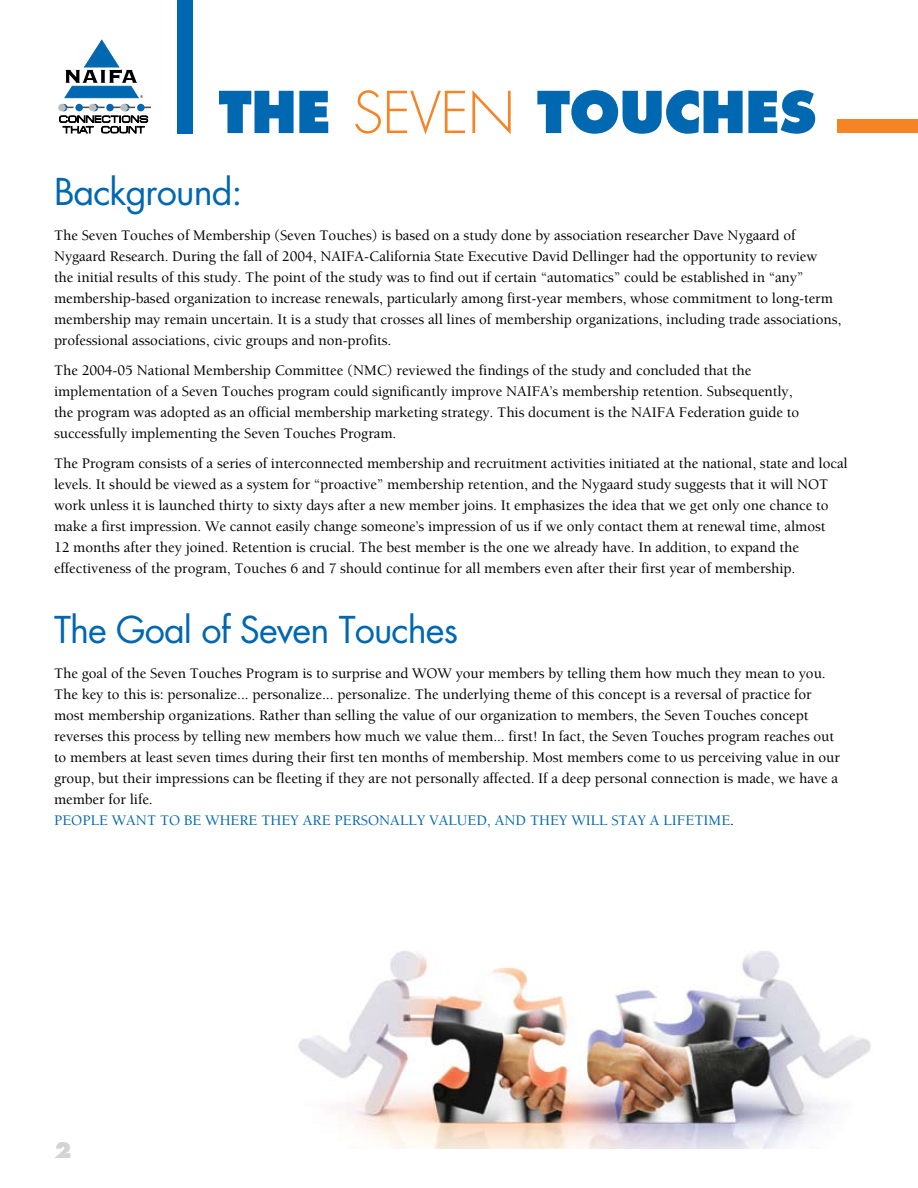
<style>
.page{position:relative;width:918px;height:1188px;background:#fff}
.page>*{position:absolute;margin:0;border:0;box-sizing:border-box;transform-origin:0 0}
.t1{font:300 56.1px "Futura Std";color:#f58426}
.t2{font:800 56.1px "Futura Std";letter-spacing:-.015em;color:#0067b1}
.t3{font:36px "Futura Std";letter-spacing:-.025em;color:#0067b1}
.t4{font:800 21px "Futura Std";color:#d1d3d4}
.t5{font:500 15px/21px "Berkeley Std";letter-spacing:-.005em;color:#000}
.s1{font-weight:800;color:#0067b1}
.s2{color:#0067b1}
</style>
<div class="page">
<div style="left:837px;top:120px;width:81px;height:13px;background:#f58426"></div>
<div style="left:60px;top:104px;width:7px;height:7px;background:#1570b2;border-radius:50%"></div>
<svg style="left:91px;top:104px;width:7px;height:7px"></svg>
<svg style="left:122px;top:104px;width:8px;height:7px"></svg>
<svg style="left:114px;top:107px;width:21px;height:1px"></svg>
<svg style="left:83px;top:107px;width:22px;height:1px"></svg>
<div style="left:75px;top:104px;width:8px;height:7px;background:#0067b1;border-radius:50%"></div>
<div style="left:106px;top:104px;width:8px;height:7px;background:#0067b1;border-radius:50%"></div>
<div style="left:89px;top:104px;width:7px;height:7px;background:#bcbdc0;border-radius:50%"></div>
<div style="left:120px;top:104px;width:8px;height:7px;background:#bcbdc0;border-radius:50%"></div>
<div style="left:58px;top:104px;width:8px;height:7px;background:#bcbdc0;border-radius:50%"></div>
<div style="left:137px;top:104px;width:8px;height:7px;background:#0067b1;border-radius:50%"></div>
<svg style="left:64px;top:39px;width:79px;height:59px"></svg>
<svg style="left:59px;top:115px;width:89px;height:18px"></svg>
<div style="left:178px;top:0;width:15px;height:133px;background:#0067b1"></div>
<img style="left:298px;top:951px;width:573px;height:198px">
<h1 class="t1" style="left:218px;top:79px;width:167px"><span class="s1">THE</span> SEVEN</h1>
<h1 class="t2" style="left:537px;top:76px;width:281px">TOUCHES</h1>
<h2 class="t3" style="left:54px;top:169px;width:190px">Background:</h2>
<p class="t5" style="left:54px;top:225px;width:789px">The Seven Touches of Membership (Seven Touches) is based on a study done by association researcher Dave Nygaard of Nygaard Research. During the fall of 2004, NAIFA-California State Executive David Dellinger had the opportunity to review<br>the initial results of this study. The point of the study was to find out if certain “automatics” could be established in “any” membership-based organization to increase renewals, particularly among first-year members, whose commitment to long-term membership may remain uncertain. It is a study that crosses all lines of membership organizations, including trade associations, professional associations, civic groups and non-profits.</p>
<p class="t5" style="left:54px;top:360px;width:747px">The 2004-05 National Membership Committee (NMC) reviewed the findings of the study and concluded that the implementation of a Seven Touches program could significantly improve NAIFA’s membership retention. Subsequently, the program was adopted as an official membership marketing strategy. This document is the NAIFA Federation guide to successfully implementing the Seven Touches Program.</p>
<p class="t5" style="left:54px;top:453px;width:795px">The Program consists of a series of interconnected membership and recruitment activities initiated at the national, state and local levels. It should be viewed as a system for “proactive” membership retention, and the Nygaard study suggests that it will NOT work unless it is launched thirty to sixty days after a new member joins. It emphasizes the idea that we get only one chance to make a first impression. We cannot easily change someone’s impression of us if we only contact them at renewal time, almost<br>12 months after they joined. Retention is crucial. The best member is the one we already have. In addition, to expand the effectiveness of the program, Touches 6 and 7 should continue for all members even after their first year of membership.</p>
<h2 class="t3" style="left:54px;top:607px;width:406px">The Goal of Seven Touches</h2>
<p class="t5" style="left:54px;top:663px;width:787px">The goal of the Seven Touches Program is to surprise and WOW your members by telling them how much they mean to you.<br>The key to this is: personalize... personalize... personalize. The underlying theme of this concept is a reversal of practice for most membership organizations. Rather than selling the value of our organization to members, the Seven Touches concept reverses this process by telling new members how much we value them... first! In fact, the Seven Touches program reaches out to members at least seven times during their first ten months of membership. Most members come to us perceiving value in our group, but their impressions can be fleeting if they are not personally affected. If a deep personal connection is made, we have a member for life.<br><span class="s2">PEOPLE WANT TO BE WHERE THEY ARE PERSONALLY VALUED, AND THEY WILL STAY A LIFETIME</span>.</p>
<h3 class="t4" style="left:54px;top:1137px;width:19px">2</h3>
</div>
